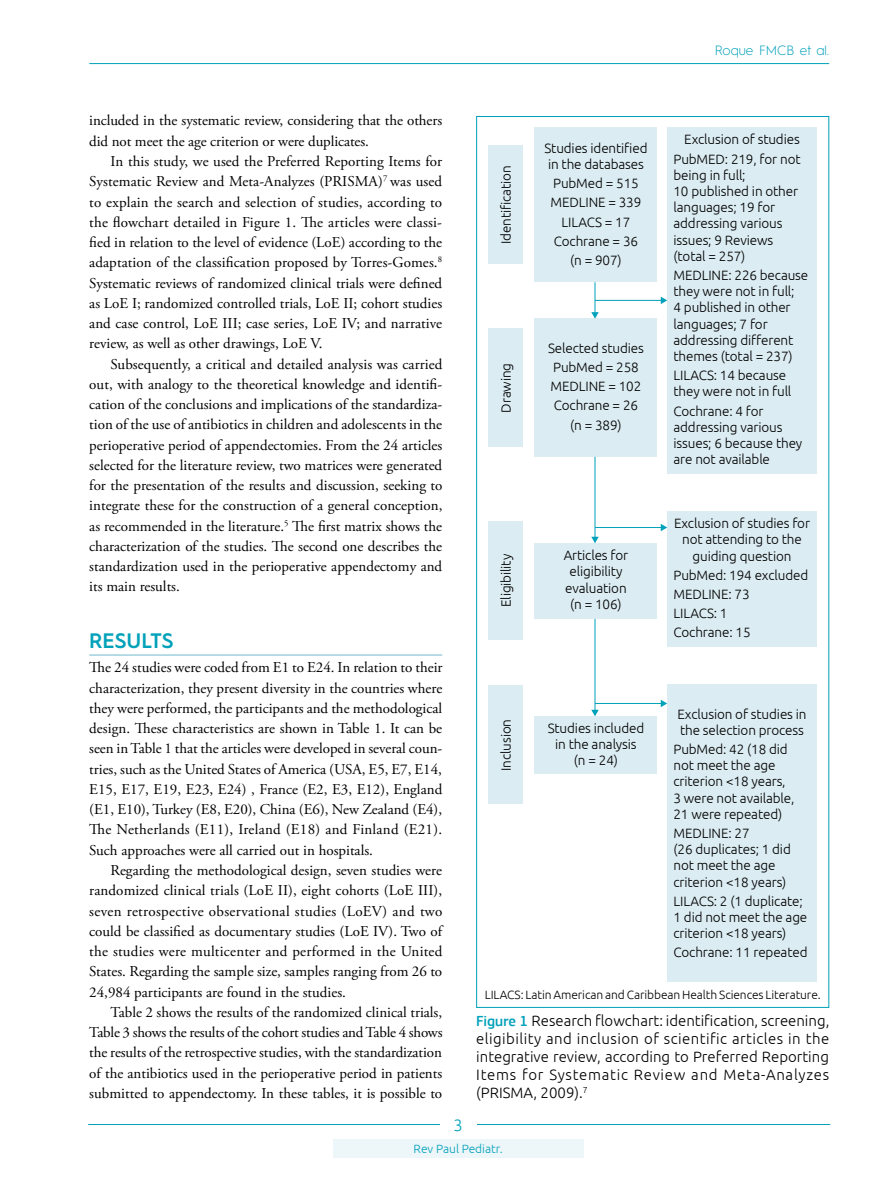
<style>
.page{position:relative;width:893px;height:1191px;background:#fff}
.page>*{position:absolute;margin:0;border:0;box-sizing:border-box;transform-origin:0 0}
.t1{font:600 21px "Hurme Geometric Sans 1";color:#00a1ba}
.t2{font:300 16.5px "Ubuntu";color:#00a1ba}
.t3{font:15px/20.2px "Adobe Garamond Pro";color:#000;text-align:justify}
.t4{font:300 15px/18px "Ubuntu";letter-spacing:.05em;color:#000;text-align:justify}
.t5{font:300 13.5px/16.2px "Ubuntu";letter-spacing:-.01em;color:#000}
.t6{font:300 13.5px "Hurme Geometric Sans 1";color:#00a1ba}
.t7{font:300 12px "Ubuntu";letter-spacing:-.01em;color:#000}
.t8{font:300 12px "Ubuntu";color:#00a1ba}
.s1{font-family:"PF Square Sans Pro";font-weight:500;color:#00a1ba}
</style>
<div class="page">
<hr style="left:88px;top:1124px;width:742px;height:1px;background:#00a1ba">
<hr style="left:89px;top:63px;width:740px;height:1px;background:#00a1ba">
<div style="left:440px;top:1111px;width:36px;height:25px;background:#fff"></div>
<hr style="left:89px;top:654px;width:353px;height:2px;background:#a0d0dd">
<div style="left:667px;top:127px;width:150px;height:347px;background:#dbecf2"></div>
<div style="left:534px;top:127px;width:122px;height:155px;background:#dbecf2"></div>
<div style="left:667px;top:684px;width:150px;height:297px;background:#dbecf2"></div>
<div style="left:667px;top:511px;width:150px;height:136px;background:#dbecf2"></div>
<div style="left:489px;top:329px;width:34px;height:118px;background:#dbecf2"></div>
<div style="left:489px;top:521px;width:34px;height:119px;background:#dbecf2"></div>
<div style="left:489px;top:686px;width:34px;height:118px;background:#dbecf2"></div>
<div style="left:489px;top:145px;width:34px;height:119px;background:#dbecf2"></div>
<div style="left:534px;top:319px;width:122px;height:138px;background:#dbecf2"></div>
<div style="left:534px;top:543px;width:122px;height:76px;background:#dbecf2"></div>
<div style="left:534px;top:716px;width:122px;height:57px;background:#dbecf2"></div>
<hr style="left:595px;top:282px;width:1px;height:31px;background:#00a1ba">
<svg style="left:591px;top:312px;width:8px;height:7px"></svg>
<hr style="left:595px;top:300px;width:67px;height:1px;background:#00a1ba">
<svg style="left:661px;top:297px;width:6px;height:7px"></svg>
<hr style="left:595px;top:457px;width:1px;height:81px;background:#00a1ba">
<svg style="left:591px;top:537px;width:8px;height:6px"></svg>
<hr style="left:595px;top:527px;width:67px;height:1px;background:#00a1ba">
<svg style="left:661px;top:524px;width:6px;height:7px"></svg>
<hr style="left:595px;top:619px;width:1px;height:92px;background:#00a1ba">
<svg style="left:591px;top:710px;width:8px;height:6px"></svg>
<hr style="left:595px;top:703px;width:67px;height:1px;background:#00a1ba">
<svg style="left:661px;top:700px;width:6px;height:7px"></svg>
<div style="left:333px;top:1138px;width:250px;height:19px;background:#edf6f9"></div>
<p class="t6" style="left:715px;top:41px;width:116px">Roque FMCB et al.</p>
<p class="t3" style="left:89px;top:111px;width:354px">included in the systematic review, considering that the others did not meet the age criterion or were duplicates.</p>
<p class="t3" style="left:89px;top:152px;width:354px;text-indent:21px">In this study, we used the Preferred Reporting Items for Systematic Review and Meta-Analyzes (PRISMA)<sup>7</sup> was used to explain the search and selection of studies, according to the flowchart detailed in Figure 1. The articles were classi&shy;fied in relation to the level of evidence (LoE) according to the adaptation of the classification proposed by Torres-Gomes.<sup>8<br></sup>Systematic reviews of randomized clinical trials were defined as LoE I; randomized controlled trials, LoE II; cohort studies and case control, LoE III; case series, LoE IV; and narrative review, as well as other drawings, LoE V.</p>
<p class="t3" style="left:89px;top:354px;width:355px;text-indent:21px">Subsequently, a critical and detailed analysis was carried out, with analogy to the theoretical knowledge and identifi&shy;cation of the conclusions and implications of the standardiza&shy;tion of the use of antibiotics in children and adolescents in the perioperative period of appendectomies. From the 24 articles selected for the literature review, two matrices were generated for the presentation of the results and discussion, seeking to integrate these for the construction of a general conception, as recommended in the literature.<sup>5</sup> The first matrix shows the characterization of the studies. The second one describes the standardization used in the perioperative appendectomy and its main results.</p>
<p class="t5" style="left:673px;top:130px;width:129px;line-height:19.2px;text-align:right">Exclusion of studies<br>PubMED: 219, for not</p>
<p class="t5" style="left:673px;top:166px;width:126px">being in full;<br>10 published in other languages; 19 for addressing various issues; 9 Reviews (total = 257)</p>
<p class="t5" style="left:673px;top:267px;width:136px">MEDLINE: 226 because they were not in full;<br>4 published in other languages; 7 for addressing different themes (total = 237)</p>
<p class="t5" style="left:673px;top:367px;width:119px">LILACS: 14 because they were not in full</p>
<p class="t5" style="left:673px;top:402px;width:130px">Cochrane: 4 for addressing various issues; 6 because they are not available</p>
<p class="t5" style="left:544px;top:140px;width:105px">Studies identified in the databases</p>
<p class="t5" style="left:551px;top:173px;width:92px;line-height:19.2px;text-align:center">PubMed = 515<br>MEDLINE = 339<br>LILACS = 17<br>Cochrane = 36 (n = 907)</p>
<p class="t5" style="left:498px;top:244px;width:80px;rotate:-90deg">Identification</p>
<p class="t5" style="left:548px;top:338px;width:97px;line-height:19.2px;text-align:center">Selected studies<br>PubMed = 258<br>MEDLINE = 102<br>Cochrane = 26 (n = 389)</p>
<p class="t5" style="left:498px;top:413px;width:51px;rotate:-90deg">Drawing</p>
<p class="t5" style="left:674px;top:515px;width:138px;text-align:center">Exclusion of studies for not attending to the guiding question</p>
<p class="t5" style="left:673px;top:565px;width:136px;line-height:19.2px">PubMed: 194 excluded<br>MEDLINE: 73<br>LILACS: 1<br>Cochrane: 15</p>
<p class="t5" style="left:564px;top:547px;width:66px;text-align:center">Articles for eligibility evaluation (n = 106)</p>
<p class="t5" style="left:498px;top:607px;width:55px;rotate:-90deg">Eligibility</p>
<h1 class="t1" style="left:89px;top:625px;width:86px">RESULTS</h1>
<p class="t3" style="left:89px;top:658px;width:355px">The 24 studies were coded from E1 to E24. In relation to their characterization, they present diversity in the countries where they were performed, the participants and the methodological design. These characteristics are shown in Table 1. It can be seen in Table 1 that the articles were developed in several coun&shy;tries, such as the United States of America (USA, E5, E7, E14, E15, E17, E19, E23, E24) , France (E2, E3, E12), England (E1, E10), Turkey (E8, E20), China (E6), New Zealand (E4), The Netherlands (E11), Ireland (E18) and Finland (E21).<br>Such approaches were all carried out in hospitals.</p>
<p class="t3" style="left:89px;top:860px;width:355px;text-indent:21px">Regarding the methodological design, seven studies were randomized clinical trials (LoE II), eight cohorts (LoE III), seven retrospective observational studies (LoEV) and two could be classified as documentary studies (LoE IV). Two of the studies were multicenter and performed in the United States. Regarding the sample size, samples ranging from 26 to 24,984 participants are found in the studies.</p>
<p class="t3" style="left:89px;top:1002px;width:355px;text-indent:21px">Table 2 shows the results of the randomized clinical trials, Table 3 shows the results of the cohort studies and Table 4 shows the results of the retrospective studies, with the standardization of the antibiotics used in the perioperative period in patients submitted to appendectomy. In these tables, it is possible to</p>
<p class="t4" style="left:476px;top:1011px;width:355px"><span class="s1">Figure 1</span> Research flowchart: identification, screening, eligibility and inclusion of scientific articles in the integrative review, according to Preferred Reporting Items for Systematic Review and Meta-Analyzes (PRISMA, 2009).<sup>7</sup></p>
<p class="t5" style="left:677px;top:705px;width:131px">Exclusion of studies in the selection process</p>
<p class="t5" style="left:673px;top:740px;width:122px">PubMed: 42 (18 did not meet the age criterion &lt;18 years,<br>3 were not available,<br>21 were repeated)</p>
<p class="t5" style="left:673px;top:824px;width:119px">MEDLINE: 27<br>(26 duplicates; 1 did not meet the age criterion &lt;18 years)</p>
<p class="t5" style="left:673px;top:892px;width:135px">LILACS: 2 (1 duplicate;<br>1 did not meet the age criterion &lt;18 years)</p>
<p class="t5" style="left:673px;top:944px;width:136px">Cochrane: 11 repeated</p>
<p class="t5" style="left:498px;top:771px;width:53px;rotate:-90deg">Inclusion</p>
<p class="t5" style="left:548px;top:719px;width:98px;text-align:center">Studies included in the analysis (n = 24)</p>
<p class="t7" style="left:485px;top:987px;width:337px">LILACS: Latin American and Caribbean Health Sciences Literature.</p>
<p class="t2" style="left:453px;top:1114px;width:11px">3</p>
<p class="t8" style="left:414px;top:1141px;width:91px">Rev Paul Pediatr.</p>
</div>
